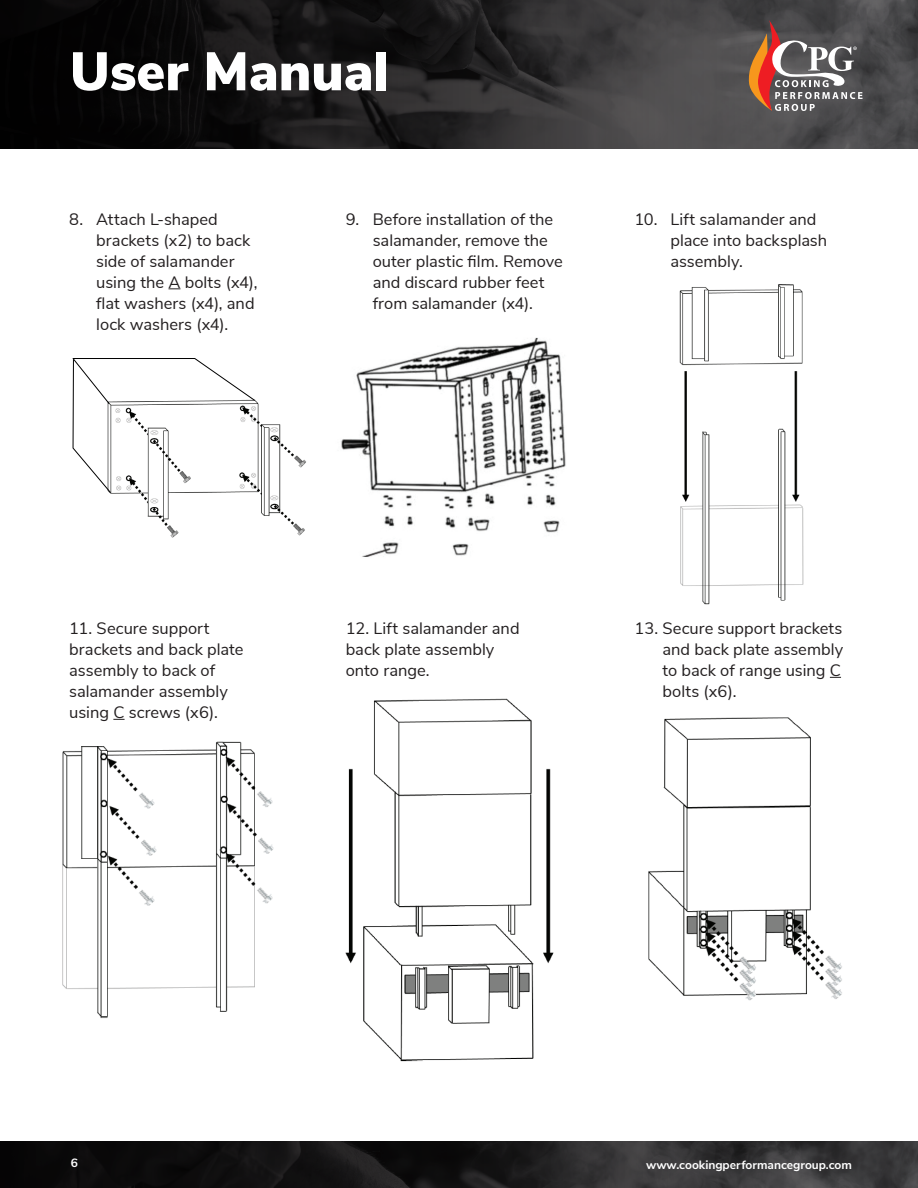
<style>
.page{position:relative;width:918px;height:1188px;background:#fff}
.page>*{position:absolute;margin:0;border:0;box-sizing:border-box;transform-origin:0 0}
.t1{font:900 54px "Nunito Sans";color:#fff}
.t2{font:16.5px/21px "Nunito Sans";color:#231f20}
.t3{font:700 12px "Nunito Sans";color:#fff}
</style>
<div class="page">
<svg style="left:0;top:1141px;width:918px;height:47px;background:#201f20"></svg>
<svg style="left:0;top:0;width:918px;height:148px;background:#272627"></svg>
<svg style="left:747px;top:20px;width:115px;height:91px;background:#7e6a65"></svg>
<img style="left:679px;top:284px;width:125px;height:321px">
<svg style="left:168px;top:288px;width:12px;height:1px"></svg>
<svg style="left:113px;top:719px;width:12px;height:1px"></svg>
<img style="left:341px;top:338px;width:225px;height:219px">
<img style="left:62px;top:741px;width:212px;height:277px">
<img style="left:345px;top:698px;width:209px;height:364px">
<img style="left:648px;top:717px;width:194px;height:284px">
<img style="left:110px;top:401px;width:196px;height:137px">
<svg style="left:72px;top:358px;width:184px;height:135px"></svg>
<h1 class="t1" style="left:70px;top:32px;width:320px">User Manual</h1>
<p class="t2" style="left:96px;top:207px;width:163px;text-indent:-27px">8. Attach L-shaped brackets (x2) to back side of salamander using the A bolts (x4), flat washers (x4), and lock washers (x4).</p>
<p class="t2" style="left:373px;top:207px;width:192px;text-indent:-27px">9. Before installation of the salamander, remove the outer plastic film. Remove and discard rubber feet from salamander (x4).</p>
<p class="t2" style="left:670px;top:207px;width:158px;text-indent:-36px">10. Lift salamander and place into backsplash assembly.</p>
<p class="t2" style="left:69px;top:617px;width:176px">11. Secure support brackets and back plate assembly to back of salamander assembly using C screws (x6).</p>
<p class="t2" style="left:346px;top:617px;width:175px">12. Lift salamander and back plate assembly onto range.</p>
<p class="t2" style="left:663px;top:617px;width:182px;text-indent:-28px">13. Secure support brackets and back plate assembly to back of range using C bolts (x6).</p>
<p class="t3" style="left:71px;top:1154px;width:9px">6</p>
<p class="t3" style="left:646px;top:1156px;width:207px">www.cookingperformancegroup.com</p>
</div>
